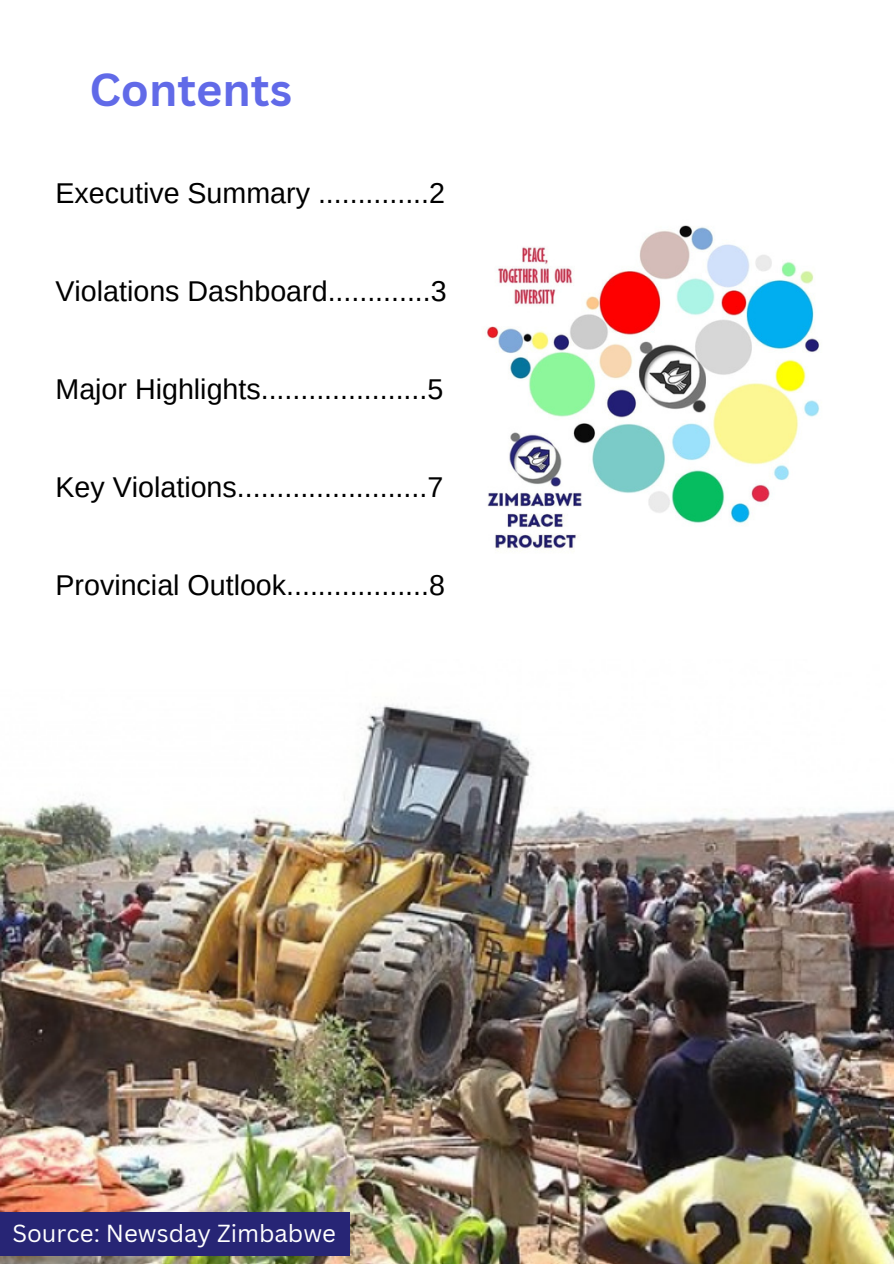
<style>
.page{position:relative;width:894px;height:1264px;background:#fff}
.page>*{position:absolute;margin:0;border:0;box-sizing:border-box;transform-origin:0 0}
.t1{font:700 45px "Canva Sans";color:#616ae8}
.t2{font:28.65px "Arimo";color:#000}
.t3{font:24px "Canva Sans";color:#fff}
</style>
<div class="page">
<img style="left:487px;top:225px;width:333px;height:326px">
<img style="left:0;top:704px;width:893px;height:559px">
<div style="left:0;top:1212px;width:349px;height:43px;background:#272575"></div>
<p class="t1" style="left:89px;top:58px;width:204px">Contents</p>
<h2 class="t2" style="left:55px;top:177px;width:391px">Executive Summary ..............2</h2>
<h2 class="t2" style="left:55px;top:275px;width:392px">Violations Dashboard.............3</h2>
<h2 class="t2" style="left:55px;top:373px;width:389px">Major Highlights.....................5</h2>
<h2 class="t2" style="left:55px;top:471px;width:389px">Key Violations........................7</h2>
<h2 class="t2" style="left:55px;top:569px;width:391px">Provincial Outlook..................8</h2>
<p class="t3" style="left:12px;top:1216px;width:325px">Source: Newsday Zimbabwe</p>
</div>
